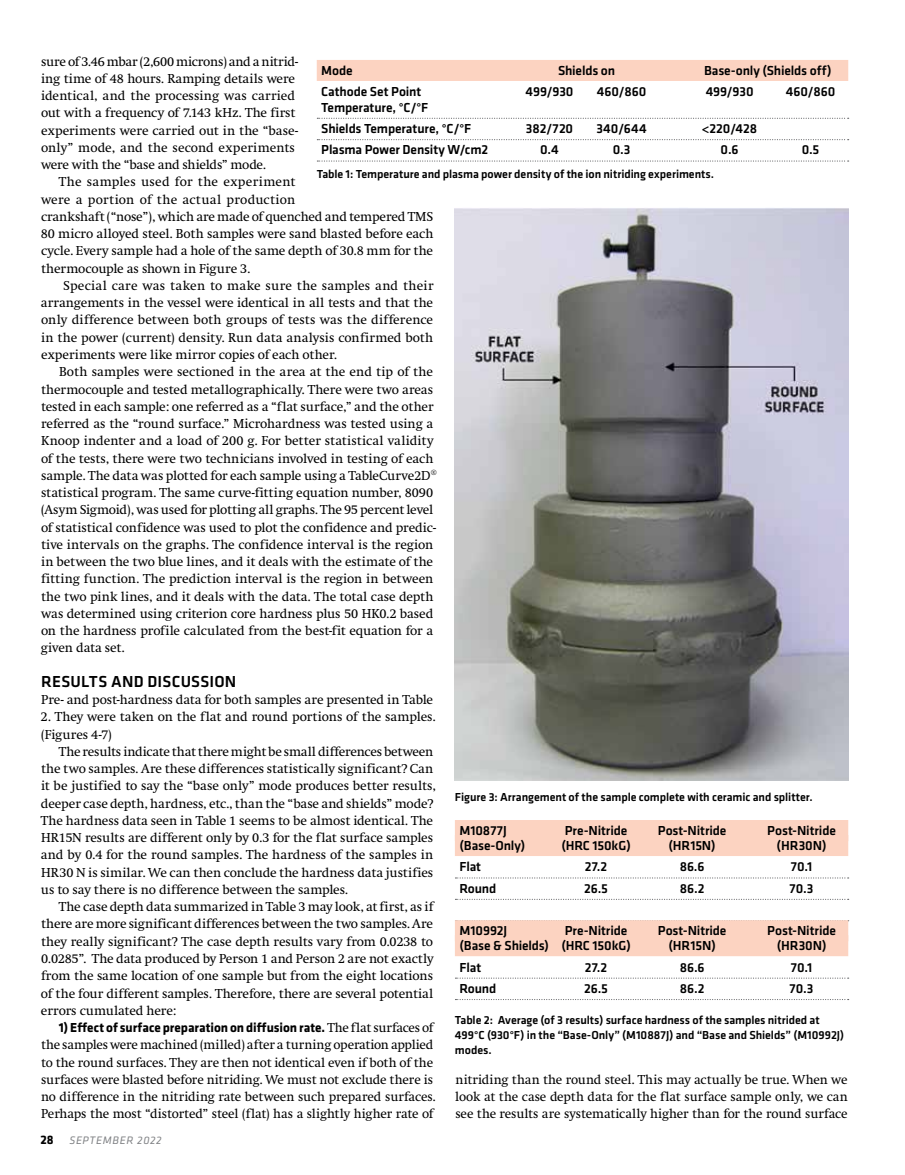
<style>
.page{position:relative;width:905px;height:1175px;background:#fff}
.page>*{position:absolute;margin:0;border:0;box-sizing:border-box;transform-origin:0 0}
.t1{font:500 16.5px "Klavika Basic";letter-spacing:.01em;color:#000}
.t2{font:13.5px/17.2px "Swift";letter-spacing:-.01em;color:#000}
.t3{font:500 13.5px/21.3px "Klavika Basic";letter-spacing:-.01em;color:#000}
.t4{font:700 13.5px "Klavika Basic";letter-spacing:-.005em;color:#000}
.t5{font:500 12px/15px "Klavika Basic";letter-spacing:-.005em;color:#000}
.t6{font:italic 11.25px "Klavika Basic";letter-spacing:.055em;color:#808285}
.s1{font-family:"Swift";font-weight:400}
.s2{font-weight:700;font-style:normal;font-size:12.75px;color:#000}
</style>
<div class="page">
<div style="left:317px;top:60px;width:531px;height:21px;background:#fcd3c1"></div>
<svg style="left:317px;top:118px;width:531px;height:1px"></svg>
<svg style="left:317px;top:139px;width:531px;height:1px"></svg>
<svg style="left:317px;top:160px;width:531px;height:2px"></svg>
<img style="left:455px;top:208px;width:393px;height:572px">
<div style="left:455px;top:820px;width:393px;height:21px;background:#fcd3c1"></div>
<div style="left:455px;top:835px;width:393px;height:21px;background:#fcd3c1"></div>
<svg style="left:455px;top:877px;width:393px;height:1px"></svg>
<svg style="left:455px;top:898px;width:393px;height:2px"></svg>
<div style="left:455px;top:920px;width:393px;height:21px;background:#fcd3c1"></div>
<div style="left:455px;top:935px;width:393px;height:21px;background:#fcd3c1"></div>
<svg style="left:455px;top:977px;width:393px;height:1px"></svg>
<svg style="left:455px;top:999px;width:393px;height:1px"></svg>
<p class="t2" style="left:41px;top:53px;width:258px">sure of 3.46 mbar (2,600 microns) and a nitrid&shy;ing time of 48 hours. Ramping details were identical, and the processing was carried out with a frequency of 7.143 kHz. The first experiments were carried out in the “base&shy;only” mode, and the second experiments were with the “base and shields” mode.</p>
<p class="t2" style="left:41px;top:174px;width:394px;text-indent:18px">The samples used for the experiment<br>were a portion of the actual production<br>crankshaft (“nose”), which are made of quenched and tempered TMS 80 micro alloyed steel. Both samples were sand blasted before each cycle. Every sample had a hole of the same depth of 30.8 mm for the thermocouple as shown in Figure 3.</p>
<p class="t2" style="left:41px;top:277px;width:394px;text-align:justify;text-indent:22px">Special care was taken to make sure the samples and their arrangements in the vessel were identical in all tests and that the only difference between both groups of tests was the difference in the power (current) density. Run data analysis confirmed both experiments were like mirror copies of each other.</p>
<p class="t2" style="left:41px;top:363px;width:398px;text-indent:18px">Both samples were sectioned in the area at the end tip of the thermocouple and tested metallographically. There were two areas tested in each sample: one referred as a “flat surface,” and the other referred as the “round surface.” Microhardness was tested using a Knoop indenter and a load of 200 g. For better statistical validity of the tests, there were two technicians involved in testing of each sample. The data was plotted for each sample using a TableCurve2D® statistical program. The same curve-fitting equation number, 8090 (Asym Sigmoid), was used for plotting all graphs. The 95 percent level of statistical confidence was used to plot the confidence and predic&shy;tive intervals on the graphs. The confidence interval is the region in between the two blue lines, and it deals with the estimate of the fitting function. The prediction interval is the region in between the two pink lines, and it deals with the data. The total case depth was determined using criterion core hardness plus 50 HK0.2 based on the hardness profile calculated from the best-fit equation for a given data set.</p>
<p class="t1" style="left:41px;top:670px;width:197px">RESULTS AND DISCUSSION</p>
<p class="t2" style="left:41px;top:691px;width:393px">Pre- and post-hardness data for both samples are presented in Table</p>
<p class="t2" style="left:41px;top:708px;width:396px">2. They were taken on the flat and round portions of the samples. (Figures 4-7)</p>
<p class="t2" style="left:41px;top:743px;width:396px;text-indent:18px">The results indicate that there might be small differences between the two samples. Are these differences statistically significant? Can it be justified to say the “base only” mode produces better results, deeper case depth, hardness, etc., than the “base and shields” mode?<br>The hardness data seen in Table 1 seems to be almost identical. The HR15N results are different only by 0.3 for the flat surface samples and by 0.4 for the round samples. The hardness of the samples in HR30 N is similar. We can then conclude the hardness data justifies us to say there is no difference between the samples.</p>
<p class="t2" style="left:41px;top:898px;width:394px;text-align:justify;text-indent:18px">The case depth data summarized in Table 3 may look, at first, as if there are more significant differences between the two samples. Are they really significant? The case depth results vary from 0.0238 to 0.0285”. The data produced by Person 1 and Person 2 are not exactly from the same location of one sample but from the eight locations of the four different samples. Therefore, there are several potential errors cumulated here:</p>
<p class="t4" style="left:59px;top:1017px;width:376px">1) Effect of surface preparation on diffusion rate. <span class="s1">The flat surfaces of</span></p>
<p class="t2" style="left:41px;top:1036px;width:396px">the samples were machined (milled) after a turning operation applied to the round surfaces. They are then not identical even if both of the surfaces were blasted before nitriding. We must not exclude there is no difference in the nitriding rate between such prepared surfaces.<br>Perhaps the most “distorted” steel (flat) has a slightly higher rate of</p>
<p class="t3" style="left:321px;top:59px;width:33px">Mode</p>
<p class="t3" style="left:558px;top:59px;width:59px">Shields on</p>
<p class="t3" style="left:704px;top:59px;width:129px">Base-only (Shields off)</p>
<p class="t3" style="left:321px;top:81px;width:102px">Cathode Set Point</p>
<p class="t3" style="left:525px;top:81px;width:49px">499/930</p>
<p class="t3" style="left:596px;top:81px;width:51px">460/860</p>
<p class="t3" style="left:705px;top:81px;width:49px">499/930</p>
<p class="t3" style="left:785px;top:81px;width:51px">460/860</p>
<p class="t3" style="left:321px;top:96px;width:151px">Temperature, °C/°F<br>Shields Temperature, °C/°F</p>
<p class="t3" style="left:526px;top:118px;width:49px">382/720</p>
<p class="t3" style="left:596px;top:118px;width:52px">340/644</p>
<p class="t3" style="left:701px;top:118px;width:57px">&lt;220/428</p>
<p class="t3" style="left:321px;top:139px;width:168px">Plasma Power Density W/cm2</p>
<p class="t3" style="left:540px;top:139px;width:20px">0.4</p>
<p class="t3" style="left:612px;top:139px;width:19px">0.3</p>
<p class="t3" style="left:720px;top:139px;width:19px">0.6</p>
<p class="t3" style="left:801px;top:139px;width:19px">0.5</p>
<p class="t5" style="left:317px;top:166px;width:399px">Table 1: Temperature and plasma power density of the ion nitriding experiments.</p>
<p class="t5" style="left:455px;top:789px;width:359px">Figure 3: Arrangement of the sample complete with ceramic and splitter.</p>
<p class="t3" style="left:459px;top:819px;width:49px">M10877J</p>
<p class="t3" style="left:565px;top:819px;width:64px">Pre-Nitride</p>
<p class="t3" style="left:657px;top:819px;width:70px">Post-Nitride</p>
<p class="t3" style="left:767px;top:819px;width:70px">Post-Nitride</p>
<p class="t3" style="left:459px;top:834px;width:67px">(Base-Only)</p>
<p class="t3" style="left:561px;top:834px;width:71px">(HRC 150kG)</p>
<p class="t3" style="left:668px;top:834px;width:49px">(HR15N)</p>
<p class="t3" style="left:776px;top:834px;width:51px">(HR30N)</p>
<p class="t3" style="left:459px;top:856px;width:23px">Flat</p>
<p class="t3" style="left:585px;top:856px;width:24px">27.2</p>
<p class="t3" style="left:679px;top:856px;width:26px">86.6</p>
<p class="t3" style="left:790px;top:856px;width:23px">70.1</p>
<p class="t3" style="left:459px;top:877px;width:38px">Round</p>
<p class="t3" style="left:584px;top:877px;width:25px">26.5</p>
<p class="t3" style="left:679px;top:877px;width:26px">86.2</p>
<p class="t3" style="left:789px;top:877px;width:25px">70.3</p>
<p class="t3" style="left:459px;top:919px;width:49px">M10992J</p>
<p class="t3" style="left:565px;top:919px;width:64px">Pre-Nitride</p>
<p class="t3" style="left:658px;top:919px;width:70px">Post-Nitride</p>
<p class="t3" style="left:767px;top:919px;width:70px">Post-Nitride</p>
<p class="t3" style="left:459px;top:934px;width:173px">(Base &amp; Shields) (HRC 150kG)</p>
<p class="t3" style="left:668px;top:934px;width:49px">(HR15N)</p>
<p class="t3" style="left:776px;top:934px;width:51px">(HR30N)</p>
<p class="t3" style="left:459px;top:956px;width:23px">Flat</p>
<p class="t3" style="left:585px;top:956px;width:24px">27.2</p>
<p class="t3" style="left:679px;top:956px;width:26px">86.6</p>
<p class="t3" style="left:790px;top:956px;width:23px">70.1</p>
<p class="t3" style="left:459px;top:977px;width:38px">Round</p>
<p class="t3" style="left:584px;top:977px;width:25px">26.5</p>
<p class="t3" style="left:679px;top:977px;width:26px">86.2</p>
<p class="t3" style="left:789px;top:977px;width:25px">70.3</p>
<p class="t5" style="left:455px;top:1012px;width:391px">Table 2: Average (of 3 results) surface hardness of the samples nitrided at<br>499°C (930°F) in the “Base-Only” (M10887J) and “Base and Shields” (M10992J) modes.</p>
<p class="t2" style="left:455px;top:1071px;width:394px;text-align:justify">nitriding than the round steel. This may actually be true. When we look at the case depth data for the flat surface sample only, we can see the results are systematically higher than for the round surface</p>
<p class="t6" style="left:40px;top:1133px;width:123px"><span class="s2">28</span> SEPTEMBER 2022</p>
</div>
